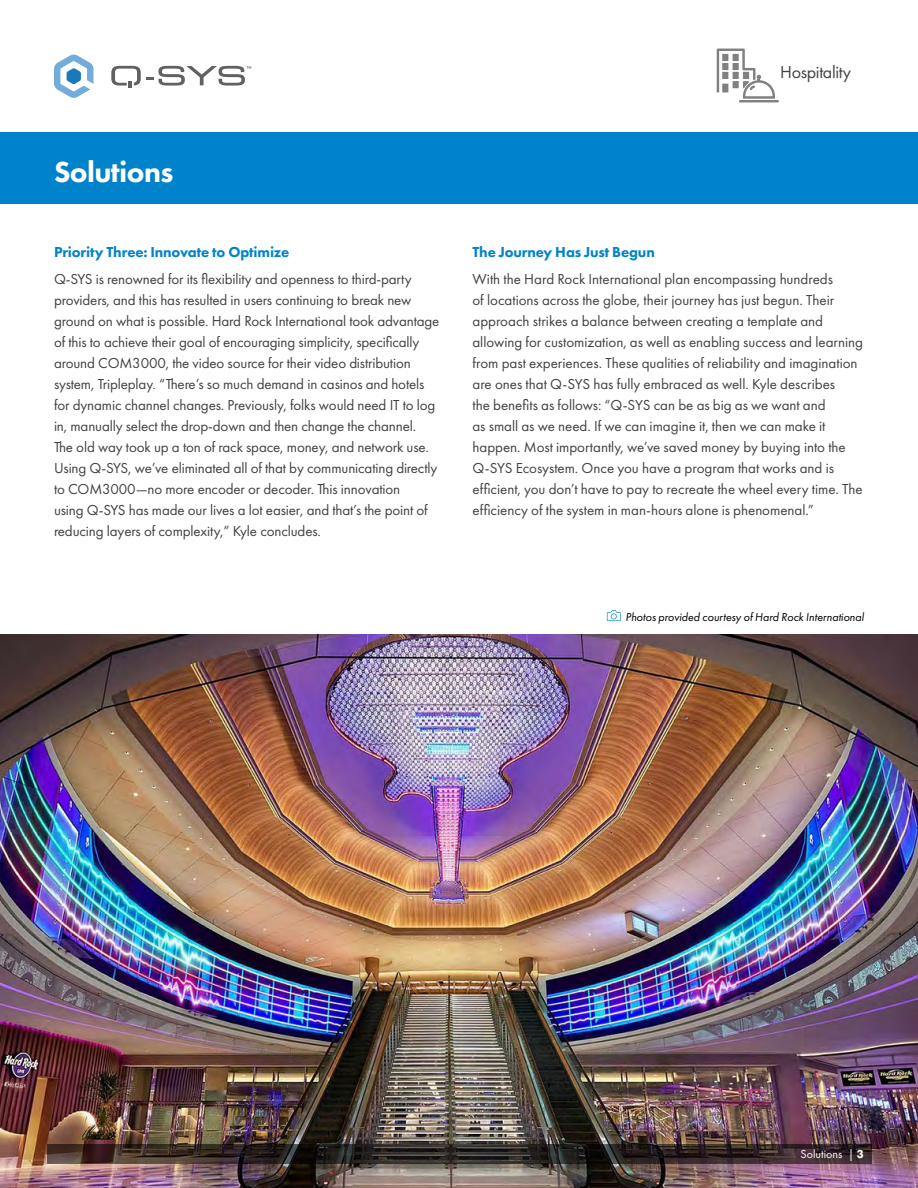
<style>
.page{position:relative;width:918px;height:1188px;background:#fff}
.page>*{position:absolute;margin:0;border:0;box-sizing:border-box;transform-origin:0 0}
.t1{font:800 30px "Futura PT";letter-spacing:-.02em;color:#fff}
.t2{font:18px "Futura PT";letter-spacing:-.02em;color:#424242}
.t3{font:15px/21px "Futura PT";letter-spacing:-.01em;color:#414141}
.t4{font:800 15px "Futura PT";letter-spacing:-.01em;color:#0083ca}
.t5{font:italic 12px "Futura PT";letter-spacing:-.005em;color:#000}
.t6{font:12px "Futura PT";color:#fff}
.s1{font-weight:800}
</style>
<div class="page">
<img style="left:0;top:635px;width:918px;height:553px">
<div style="left:0;top:132px;width:918px;height:72px;background:#0083ca"></div>
<svg style="left:47px;top:1145px;width:824px;height:19px;background:#312725"></svg>
<svg style="left:607px;top:610px;width:14px;height:11px"></svg>
<svg style="left:54px;top:54px;width:40px;height:44px"></svg>
<svg style="left:111px;top:66px;width:140px;height:22px"></svg>
<hr style="left:739px;top:100px;width:40px;height:2px;background:#808080">
<svg style="left:717px;top:49px;width:58px;height:50px"></svg>
<h1 class="t1" style="left:54px;top:153px;width:121px">Solutions</h1>
<p class="t4" style="left:54px;top:243px;width:237px">Priority Three: Innovate to Optimize</p>
<p class="t4" style="left:472px;top:243px;width:184px">The Journey Has Just Begun</p>
<p class="t2" style="left:780px;top:62px;width:72px">Hospitality</p>
<p class="t3" style="left:54px;top:269px;width:387px">Q-SYS is renowned for its flexibility and openness to third-party providers, and this has resulted in users continuing to break new ground on what is possible. Hard Rock International took advantage of this to achieve their goal of encouraging simplicity, specifically around COM3000, the video source for their video distribution system, Tripleplay. “There’s so much demand in casinos and hotels for dynamic channel changes. Previously, folks would need IT to log in, manually select the drop-down and then change the channel.<br>The old way took up a ton of rack space, money, and network use.<br>Using Q-SYS, we’ve eliminated all of that by communicating directly to COM3000—no more encoder or decoder. This innovation<br>using Q-SYS has made our lives a lot easier, and that’s the point of reducing layers of complexity,” Kyle concludes.</p>
<p class="t3" style="left:472px;top:269px;width:392px">With the Hard Rock International plan encompassing hundreds<br>of locations across the globe, their journey has just begun. Their approach strikes a balance between creating a template and allowing for customization, as well as enabling success and learning from past experiences. These qualities of reliability and imagination are ones that Q-SYS has fully embraced as well. Kyle describes<br>the benefits as follows: “Q-SYS can be as big as we want and<br>as small as we need. If we can imagine it, then we can make it happen. Most importantly, we’ve saved money by buying into the Q-SYS Ecosystem. Once you have a program that works and is efficient, you don’t have to pay to recreate the wheel every time. The efficiency of the system in man-hours alone is phenomenal.”</p>
<p class="t5" style="left:626px;top:610px;width:240px">Photos provided courtesy of Hard Rock International</p>
<p class="t6" style="left:801px;top:1147px;width:65px">Solutions | <span class="s1">3</span></p>
</div>
